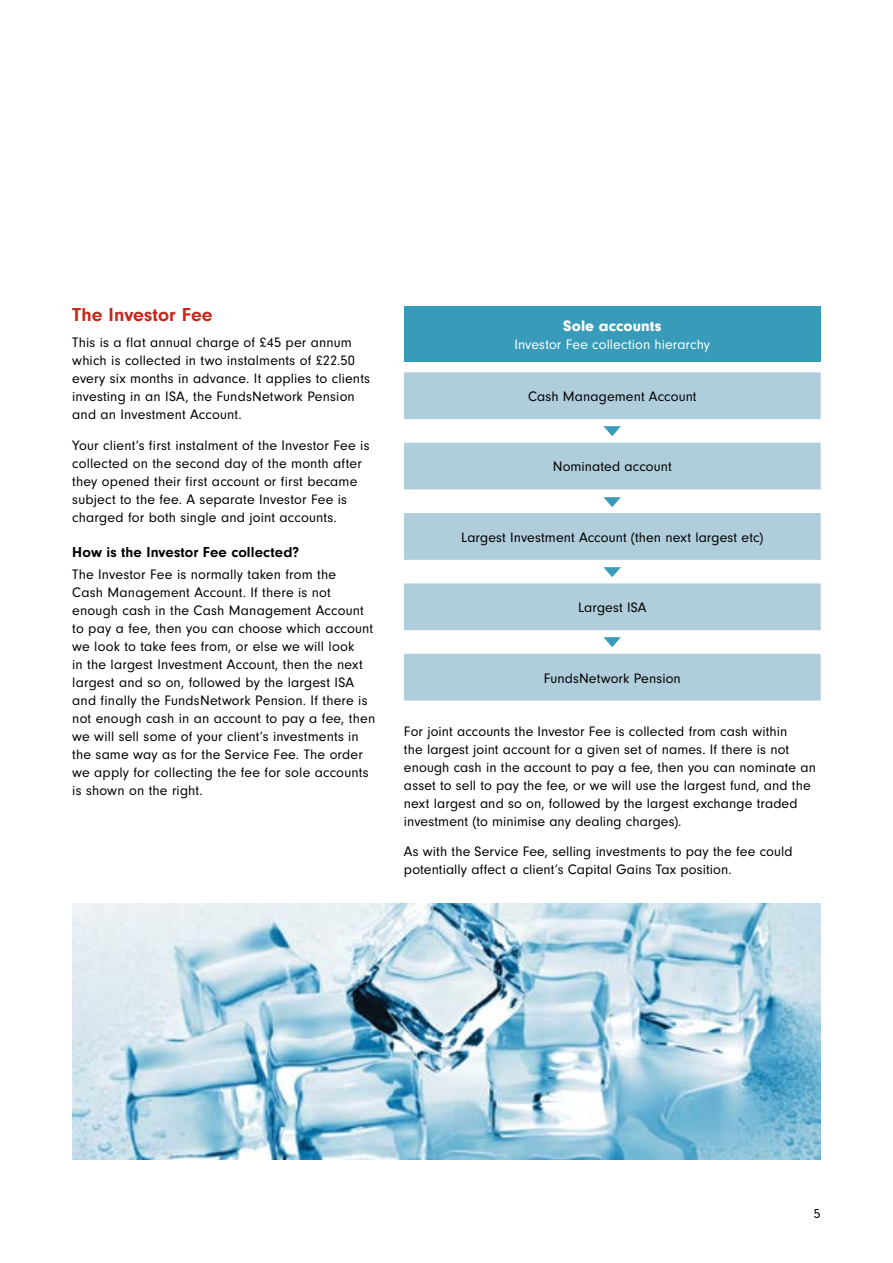
<style>
.page{position:relative;width:893px;height:1263px;background:#fff}
.page>*{position:absolute;margin:0;border:0;box-sizing:border-box;transform-origin:0 0}
.t1{font:700 19.5px "Neuzeit Gro";letter-spacing:.005em;color:#c5281c}
.t2{font:900 15.75px "Neuzeit Gro";letter-spacing:.005em;color:#fff}
.t3{font:700 15px "Neuzeit Gro";letter-spacing:.01em;color:#000}
.t4{font:14.25px/18px "Neuzeit Gro";letter-spacing:.01em;color:#000}
.t5{font:14.25px "Neuzeit Gro";letter-spacing:.005em;color:#fff}
.t6{font:13.5px "Neuzeit Gro";color:#000}
</style>
<div class="page">
<img style="left:72px;top:904px;width:749px;height:255px">
<div style="left:404px;top:306px;width:417px;height:55px;background:#379bb9"></div>
<svg style="left:404px;top:372px;width:417px;height:328px;fill:#b0cddc"></svg>
<svg style="left:604px;top:426px;width:17px;height:10px"></svg>
<svg style="left:604px;top:497px;width:17px;height:10px"></svg>
<svg style="left:604px;top:567px;width:17px;height:10px"></svg>
<svg style="left:604px;top:637px;width:17px;height:10px"></svg>
<h1 class="t1" style="left:72px;top:303px;width:142px">The Investor Fee</h1>
<p class="t4" style="left:72px;top:334px;width:299px">This is a flat annual charge of £45 per annum which is collected in two instalments of £22.50 every six months in advance. It applies to clients investing in an ISA, the FundsNetwork Pension and an Investment Account.</p>
<p class="t4" style="left:72px;top:437px;width:299px">Your client’s first instalment of the Investor Fee is collected on the second day of the month after they opened their first account or first became subject to the fee. A separate Investor Fee is charged for both single and joint accounts.</p>
<p class="t3" style="left:72px;top:544px;width:228px">How is the Investor Fee collected?</p>
<p class="t4" style="left:72px;top:566px;width:304px">The Investor Fee is normally taken from the<br>Cash Management Account. If there is not enough cash in the Cash Management Account to pay a fee, then you can choose which account we look to take fees from, or else we will look<br>in the largest Investment Account, then the next largest and so on, followed by the largest ISA and finally the FundsNetwork Pension. If there is not enough cash in an account to pay a fee, then we will sell some of your client’s investments in the same way as for the Service Fee. The order we apply for collecting the fee for sole accounts is shown on the right.</p>
<p class="t2" style="left:563px;top:317px;width:100px">Sole accounts</p>
<p class="t5" style="left:514px;top:336px;width:197px">Investor Fee collection hierarchy</p>
<p class="t4" style="left:528px;top:388px;width:170px">Cash Management Account</p>
<p class="t4" style="left:553px;top:458px;width:120px">Nominated account</p>
<p class="t4" style="left:461px;top:528px;width:304px">Largest Investment Account (then next largest etc)</p>
<p class="t4" style="left:578px;top:599px;width:70px">Largest ISA</p>
<p class="t4" style="left:544px;top:669px;width:139px">FundsNetwork Pension</p>
<p class="t4" style="left:404px;top:722px;width:413px">For joint accounts the Investor Fee is collected from cash within<br>the largest joint account for a given set of names. If there is not enough cash in the account to pay a fee, then you can nominate an asset to sell to pay the fee, or we will use the largest fund, and the next largest and so on, followed by the largest exchange traded investment (to minimise any dealing charges).</p>
<p class="t4" style="left:404px;top:843px;width:390px">As with the Service Fee, selling investments to pay the fee could potentially affect a client’s Capital Gains Tax position.</p>
<p class="t6" style="left:814px;top:1206px;width:8px">5</p>
</div>
